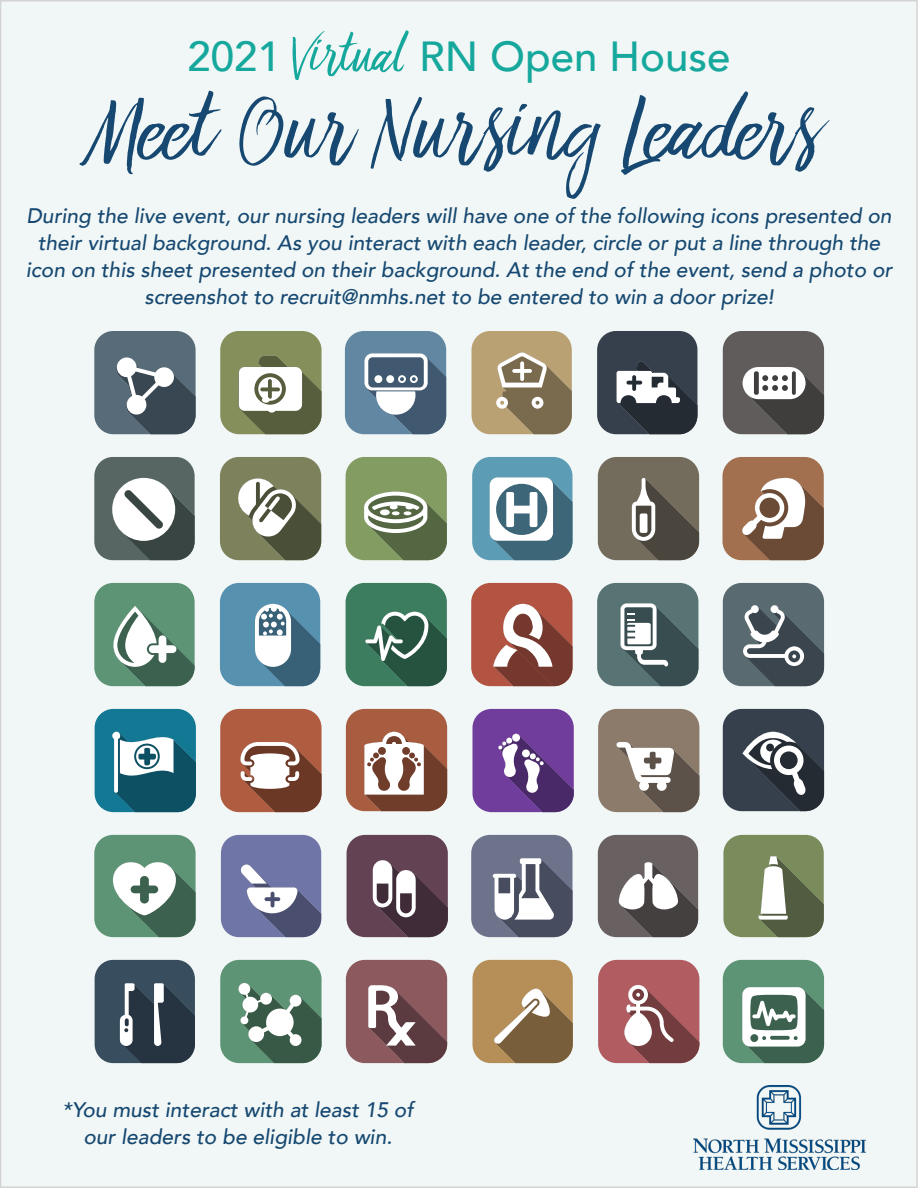
<style>
.page{position:relative;width:918px;height:1188px;background:#fff}
.page>*{position:absolute;margin:0;border:0;box-sizing:border-box;transform-origin:0 0}
.t1{font:96px "Bringshoot";color:#164871}
.t2{font:500 42px "Avenir";color:#16a89d}
.t3{font:italic 500 21px/27px "Avenir";color:#164871;text-align:center}
.s1{font-family:"Bringshoot";font-weight:400;font-size:57px}
</style>
<div class="page">
<div style="left:1px;top:1px;width:916px;height:1186px;background:#f1f7f6"></div>
<svg style="left:94px;top:331px;width:102px;height:103px;background:#667680"></svg>
<svg style="left:220px;top:331px;width:102px;height:103px"></svg>
<svg style="left:345px;top:331px;width:101px;height:103px;background:#718ca1"></svg>
<svg style="left:597px;top:331px;width:100px;height:103px;background:#525963"></svg>
<svg style="left:472px;top:331px;width:100px;height:103px;background:#ab9876"></svg>
<svg style="left:723px;top:331px;width:101px;height:103px"></svg>
<svg style="left:220px;top:457px;width:101px;height:103px"></svg>
<svg style="left:94px;top:457px;width:101px;height:103px"></svg>
<svg style="left:598px;top:457px;width:101px;height:103px;background:#736d61"></svg>
<div style="left:640px;top:513px;width:7px;height:20px;background:#fff;border-radius:2px"></div>
<svg style="left:346px;top:457px;width:101px;height:103px;background:#869a6e"></svg>
<svg style="left:722px;top:457px;width:102px;height:103px"></svg>
<svg style="left:472px;top:457px;width:101px;height:103px"></svg>
<svg style="left:346px;top:583px;width:101px;height:103px;background:#487c64"></svg>
<svg style="left:220px;top:583px;width:100px;height:103px"></svg>
<svg style="left:471px;top:583px;width:102px;height:103px"></svg>
<svg style="left:94px;top:583px;width:101px;height:103px"></svg>
<svg style="left:723px;top:583px;width:101px;height:103px;background:#627075"></svg>
<svg style="left:597px;top:583px;width:101px;height:103px;background:#657b7c"></svg>
<svg style="left:95px;top:709px;width:101px;height:103px"></svg>
<svg style="left:220px;top:709px;width:102px;height:103px"></svg>
<svg style="left:598px;top:709px;width:101px;height:103px;background:#94877c"></svg>
<svg style="left:472px;top:709px;width:102px;height:103px;background:#79509d"></svg>
<svg style="left:723px;top:709px;width:101px;height:102px;background:#4e5660"></svg>
<svg style="left:346px;top:709px;width:101px;height:102px"></svg>
<svg style="left:94px;top:835px;width:102px;height:102px"></svg>
<svg style="left:221px;top:835px;width:100px;height:102px;background:#7d82ab"></svg>
<svg style="left:471px;top:835px;width:101px;height:102px"></svg>
<svg style="left:347px;top:835px;width:101px;height:102px;background:#715866"></svg>
<svg style="left:598px;top:835px;width:100px;height:102px"></svg>
<svg style="left:723px;top:835px;width:101px;height:102px;background:#84916d"></svg>
<svg style="left:95px;top:960px;width:100px;height:103px;background:#475764"></svg>
<svg style="left:220px;top:960px;width:102px;height:103px"></svg>
<svg style="left:346px;top:960px;width:101px;height:103px;background:#8f676c"></svg>
<svg style="left:472px;top:960px;width:101px;height:103px;background:#aa8c60"></svg>
<svg style="left:723px;top:960px;width:101px;height:103px"></svg>
<svg style="left:598px;top:960px;width:101px;height:103px;background:#ac6b6f"></svg>
<img style="left:694px;top:1086px;width:172px;height:84px">
<p class="t2" style="left:187px;top:21px;width:545px">2021 <span class="s1">Virtual</span> RN Open House</p>
<p class="t1" style="left:94px;top:75px;width:732px">Meet Our Nursing Leaders</p>
<p class="t3" style="left:26px;top:203px;width:868px">During the live event, our nursing leaders will have one of the following icons presented on their virtual background. As you interact with each leader, circle or put a line through the icon on this sheet presented on their background. At the end of the event, send a photo or screenshot to recruit@nmhs.net to be entered to win a door prize!</p>
<p class="t3" style="left:62px;top:1097px;width:353px">*You must interact with at least 15 of our leaders to be eligible to win.</p>
</div>
